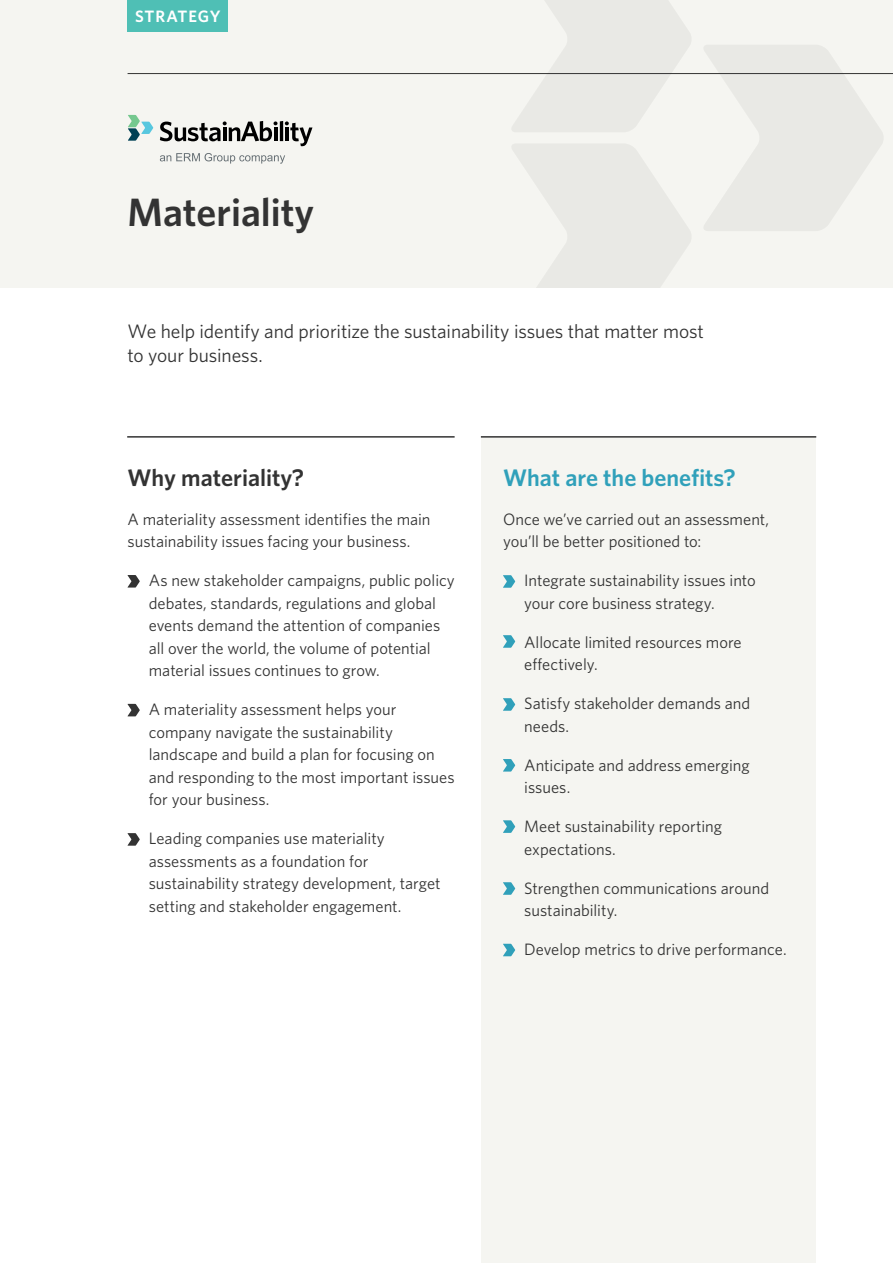
<style>
.page{position:relative;width:893px;height:1263px;background:#fff}
.page>*{position:absolute;margin:0;border:0;box-sizing:border-box;transform-origin:0 0}
.t1{font:600 39.6px "Whitney";color:#333}
.t2{font:600 24px "Whitney";color:#30a0ba}
.t3{font:600 24px "Whitney";color:#333}
.t4{font:19.5px/24px "Whitney";letter-spacing:-.005em;color:#333}
.t5{font:16.5px/22.5px "Whitney";color:#333}
.t6{font:600 16.5px "Whitney";letter-spacing:.05em;color:#fff}
</style>
<div class="page">
<div style="left:0;top:0;width:893px;height:287px;background:#f5f5f1"></div>
<svg style="left:702px;top:45px;width:182px;height:186px"></svg>
<svg style="left:510px;top:0;width:182px;height:132px"></svg>
<svg style="left:512px;top:144px;width:179px;height:143px"></svg>
<hr style="left:128px;top:73px;width:765px;height:1px;background:#333">
<div style="left:128px;top:0;width:100px;height:31px;background:#4fbfb5"></div>
<div style="left:481px;top:438px;width:335px;height:825px;background:#f5f5f1"></div>
<hr style="left:127px;top:436px;width:328px;height:2px;background:#333">
<hr style="left:481px;top:436px;width:335px;height:2px;background:#333">
<svg style="left:127px;top:575px;width:13px;height:12px"></svg>
<svg style="left:127px;top:704px;width:13px;height:12px"></svg>
<svg style="left:127px;top:833px;width:13px;height:13px"></svg>
<svg style="left:503px;top:698px;width:12px;height:13px"></svg>
<svg style="left:503px;top:635px;width:12px;height:13px"></svg>
<svg style="left:503px;top:575px;width:12px;height:13px"></svg>
<svg style="left:503px;top:759px;width:12px;height:12px"></svg>
<svg style="left:503px;top:820px;width:12px;height:13px"></svg>
<svg style="left:503px;top:882px;width:12px;height:13px"></svg>
<svg style="left:503px;top:944px;width:12px;height:12px"></svg>
<svg style="left:128px;top:115px;width:25px;height:26px"></svg>
<svg style="left:160px;top:121px;width:152px;height:25px"></svg>
<svg style="left:160px;top:153px;width:125px;height:11px"></svg>
<p class="t6" style="left:135px;top:5px;width:87px">STRATEGY</p>
<h1 class="t1" style="left:128px;top:186px;width:188px">Materiality</h1>
<p class="t4" style="left:128px;top:319px;width:578px">We help identify and prioritize the sustainability issues that matter most to your business.</p>
<h2 class="t3" style="left:128px;top:461px;width:178px">Why materiality?</h2>
<p class="t5" style="left:128px;top:507px;width:304px">A materiality assessment identifies the main sustainability issues facing your business.</p>
<p class="t5" style="left:149px;top:569px;width:308px">As new stakeholder campaigns, public policy debates, standards, regulations and global events demand the attention of companies all over the world, the volume of potential material issues continues to grow.</p>
<p class="t5" style="left:149px;top:698px;width:307px">A materiality assessment helps your company navigate the sustainability landscape and build a plan for focusing on and responding to the most important issues for your business.</p>
<p class="t5" style="left:149px;top:827px;width:293px">Leading companies use materiality assessments as a foundation for sustainability strategy development, target setting and stakeholder engagement.</p>
<h2 class="t2" style="left:503px;top:461px;width:234px">What are the benefits?</h2>
<p class="t5" style="left:503px;top:507px;width:268px">Once we’ve carried out an assessment, you’ll be better positioned to:</p>
<p class="t5" style="left:524px;top:569px;width:233px">Integrate sustainability issues into your core business strategy.</p>
<p class="t5" style="left:524px;top:630px;width:219px">Allocate limited resources more effectively.</p>
<p class="t5" style="left:524px;top:692px;width:227px">Satisfy stakeholder demands and needs.</p>
<p class="t5" style="left:524px;top:753px;width:227px">Anticipate and address emerging issues.</p>
<p class="t5" style="left:524px;top:815px;width:199px">Meet sustainability reporting expectations.</p>
<p class="t5" style="left:524px;top:876px;width:246px">Strengthen communications around sustainability.</p>
<p class="t5" style="left:524px;top:938px;width:264px">Develop metrics to drive performance.</p>
</div>
